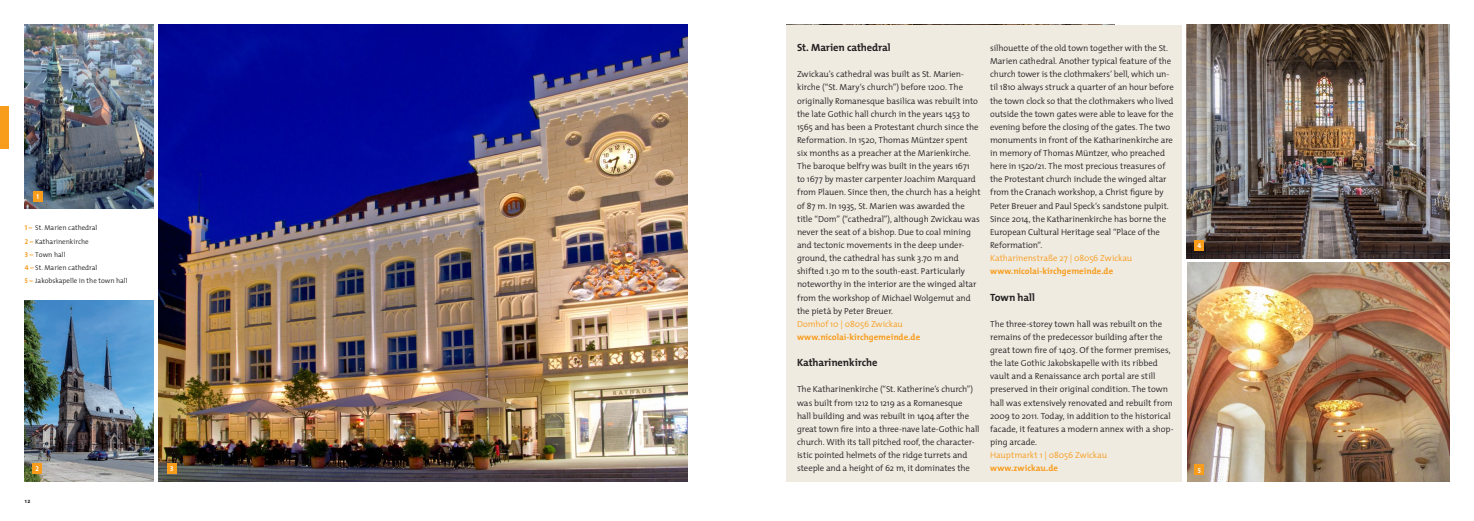
<style>
.page{position:relative;width:1474px;height:521px;background:#fff}
.page>*{position:absolute;margin:0;border:0;box-sizing:border-box;transform-origin:0 0}
.t1{font:700 10.5px "The Mix";letter-spacing:-.01em;color:#231f20}
.t2{font:300 8.75px/13.1px "The Mix";letter-spacing:-.01em;color:#231f20}
.t3{font:300 8.75px "The Mix";letter-spacing:-.01em;color:#f89c1c}
.t4{font:700 8.75px "The Mix";color:#f89c1c}
.t5{font:300 7px/13.1px "The Mix";color:#231f20}
.t6{font:7px "The Mix Bold Caps";color:#fff}
.t7{font:700 6.12px "The Sans";color:#231f20}
.s1{font-family:"The Mix Bold Caps";font-weight:400;color:#f89c1c}
.s2{font-weight:700;color:#f89c1c}
</style>
<div class="page">
<img style="left:1187px;top:263px;width:262px;height:218px">
<img style="left:1186px;top:25px;width:263px;height:233px">
<img style="left:158px;top:25px;width:529px;height:456px">
<img style="left:25px;top:25px;width:128px;height:184px">
<div style="left:0;top:106px;width:9px;height:43px;background:#f89c1c"></div>
<div style="left:786px;top:25px;width:396px;height:456px;background:#efebe1"></div>
<img style="left:25px;top:300px;width:128px;height:181px">
<div style="left:33px;top:192px;width:10px;height:10px;background:#f89c1c"></div>
<div style="left:32px;top:463px;width:10px;height:11px;background:#f89c1c"></div>
<div style="left:167px;top:463px;width:10px;height:11px;background:#f89c1c"></div>
<div style="left:1194px;top:240px;width:10px;height:11px;background:#f89c1c"></div>
<div style="left:1194px;top:465px;width:10px;height:10px;background:#f89c1c"></div>
<p class="t6" style="left:37px;top:193px;width:4px">1</p>
<p class="t5" style="left:25px;top:221px;width:104px"><span class="s1">1</span> <span class="s2">–</span> St. Marien cathedral<br><span class="s1">2</span> <span class="s2">–</span> Katharinenkirche<br><span class="s1">3</span> <span class="s2">–</span> Town hall<br><span class="s1">4</span> <span class="s2">–</span> St. Marien cathedral<br><span class="s1">5</span> <span class="s2">–</span> Jakobskapelle in the town hall</p>
<p class="t6" style="left:35px;top:465px;width:5px">2</p>
<p class="t6" style="left:170px;top:465px;width:5px">3</p>
<p class="t7" style="left:25px;top:496px;width:7px">12</p>
<p class="t1" style="left:797px;top:39px;width:95px">St. Marien cathedral</p>
<p class="t2" style="left:797px;top:68px;width:185px">Zwickau’s cathedral was built as St. Marien&shy;kirche (“St. Mary‘s church”) before 1200. The originally Romanesque basilica was rebuilt into the late Gothic hall church in the years 1453 to 1565 and has been a Protestant church since the Reformation. In 1520, Thomas Müntzer spent<br>six months as a preacher at the Marienkirche.<br>The baroque belfry was built in the years 1671<br>to 1677 by master carpenter Joachim Marquard from Plauen. Since then, the church has a height of 87 m. In 1935, St. Marien was awarded the title “Dom” (“cathedral”), although Zwickau was never the seat of a bishop. Due to coal mining and tectonic movements in the deep under&shy;ground, the cathedral has sunk 3.70 m and shifted 1.30 m to the south-east. Particularly noteworthy in the interior are the winged altar from the workshop of Michael Wolgemut and the pietà by Peter Breuer.</p>
<p class="t3" style="left:797px;top:316px;width:107px">Domhof 10 | 08056 Zwickau</p>
<p class="t4" style="left:797px;top:330px;width:125px">www.nicolai-kirchgemeinde.de</p>
<p class="t1" style="left:797px;top:354px;width:82px">Katharinenkirche</p>
<p class="t2" style="left:797px;top:383px;width:184px">The Katharinenkirche (“St. Katherine’s church”) was built from 1212 to 1219 as a Romanesque<br>hall building and was rebuilt in 1404 after the great town fire into a three-nave late-Gothic hall church. With its tall pitched roof, the character&shy;istic pointed helmets of the ridge turrets and steeple and a height of 62 m, it dominates the</p>
<p class="t2" style="left:990px;top:41px;width:185px">silhouette of the old town together with the St.<br>Marien cathedral. Another typical feature of the church tower is the clothmakers’ bell, which un&shy;til 1810 always struck a quarter of an hour before the town clock so that the clothmakers who lived outside the town gates were able to leave for the evening before the closing of the gates. The two monuments in front of the Katharinenkirche are in memory of Thomas Müntzer, who preached here in 1520/21. The most precious treasures of the Protestant church include the winged altar from the Cranach workshop, a Christ figure by Peter Breuer and Paul Speck‘s sandstone pulpit.<br>Since 2014, the Katharinenkirche has borne the European Cultural Heritage seal “Place of the Reformation“.</p>
<p class="t3" style="left:990px;top:251px;width:144px">Katharinenstraße 27 | 08056 Zwickau</p>
<p class="t4" style="left:990px;top:264px;width:125px">www.nicolai-kirchgemeinde.de</p>
<p class="t1" style="left:990px;top:288px;width:46px">Town hall</p>
<p class="t2" style="left:990px;top:317px;width:185px">The three-storey town hall was rebuilt on the remains of the predecessor building after the great town fire of 1403. Of the former premises, the late Gothic Jakobskapelle with its ribbed vault and a Renaissance arch portal are still preserved in their original condition. The town hall was extensively renovated and rebuilt from 2009 to 2011. Today, in addition to the historical facade, it features a modern annex with a shop&shy;ping arcade.</p>
<p class="t3" style="left:990px;top:448px;width:118px">Hauptmarkt 1 | 08056 Zwickau</p>
<p class="t4" style="left:990px;top:461px;width:69px">www.zwickau.de</p>
<p class="t6" style="left:1197px;top:242px;width:5px">4</p>
<p class="t6" style="left:1197px;top:466px;width:5px">5</p>
</div>
